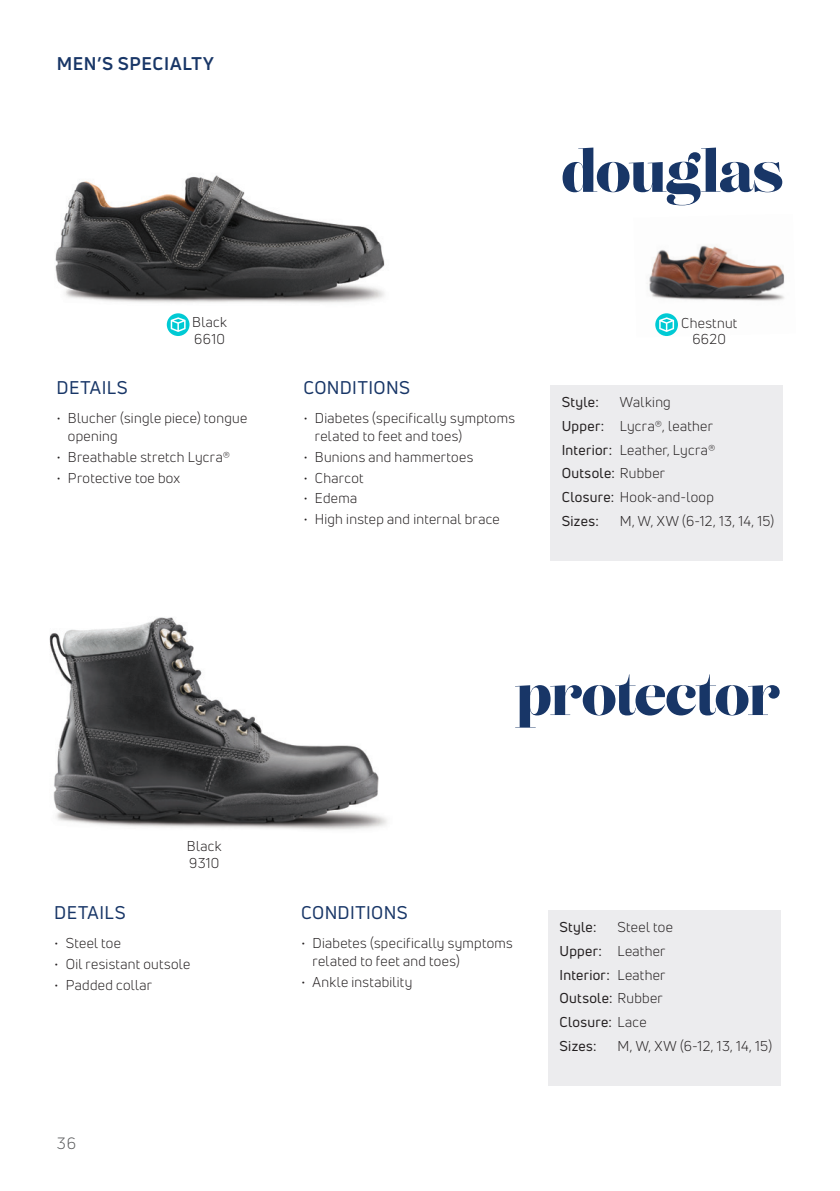
<style>
.page{position:relative;width:840px;height:1191px;background:#fff}
.page>*{position:absolute;margin:0;border:0;box-sizing:border-box;transform-origin:0 0}
.Women_s_shoe_names{font:56px "Lust Didone";letter-spacing:-.03em;color:#183667}
.header_1{font:18px "Uni Neue";letter-spacing:.02em;color:#183667}
.Women_s_section_headers{font:700 18px "Uni Neue";letter-spacing:.035em;color:#183667}
.t1{font:16px "Uni Neue";color:#57585a}
.specs{font:14px/18px "Uni Neue";letter-spacing:.025em;color:#231f20}
.specs-2{font:14px "Uni Neue";letter-spacing:.025em;color:#231f20}
.s1{font-style:inherit}
</style>
<div class="page">
<img style="left:49px;top:617px;width:338px;height:213px">
<div style="left:547px;top:910px;width:233px;height:175px;background:#ececee"></div>
<img style="left:649px;top:245px;width:136px;height:91px">
<img style="left:55px;top:175px;width:330px;height:161px">
<div style="left:550px;top:385px;width:232px;height:175px;background:#ececee"></div>
<svg style="left:655px;top:313px;width:22px;height:23px"></svg>
<svg style="left:658px;top:317px;width:15px;height:15px"></svg>
<svg style="left:167px;top:313px;width:22px;height:23px"></svg>
<svg style="left:171px;top:317px;width:14px;height:15px"></svg>
<p class="Women_s_section_headers" style="left:57px;top:52px;width:159px">MEN’S SPECIALTY</p>
<p class="specs" style="left:192px;top:313px;width:36px">Black</p>
<p class="specs" style="left:194px;top:330px;width:32px">6610</p>
<p class="header_1" style="left:57px;top:376px;width:73px">DETAILS</p>
<p class="specs" style="left:68px;top:409px;width:181px;text-indent:-11px">• Blucher (single piece) tongue opening</p>
<p class="specs" style="left:57px;top:448px;width:175px">• Breathable stretch Lycra®</p>
<p class="specs" style="left:57px;top:468px;width:125px">• Protective toe box</p>
<p class="header_1" style="left:303px;top:376px;width:108px">CONDITIONS</p>
<p class="specs" style="left:314px;top:409px;width:201px;text-indent:-11px">• Diabetes (specifically symptoms related to feet and toes)</p>
<p class="specs" style="left:303px;top:448px;width:171px">• Bunions and hammertoes</p>
<p class="specs" style="left:303px;top:468px;width:61px">• Charcot</p>
<p class="specs" style="left:303px;top:489px;width:55px">• Edema</p>
<p class="specs" style="left:303px;top:510px;width:198px">• High instep and internal brace</p>
<p class="Women_s_shoe_names" style="left:560px;top:137px;width:224px">douglas</p>
<p class="specs" style="left:680px;top:313px;width:58px">Chestnut</p>
<p class="specs" style="left:692px;top:330px;width:35px">6620</p>
<p class="specs-2" style="left:561px;top:394px;width:39px">Style:</p>
<p class="specs" style="left:619px;top:393px;width:52px">Walking</p>
<p class="specs" style="left:561px;top:417px;width:153px"><span class="s1">Upper:</span> Lycra®, leather</p>
<p class="specs" style="left:561px;top:441px;width:155px"><span class="s1">Interior:</span> Leather, Lycra®</p>
<p class="specs-2" style="left:561px;top:465px;width:105px">Outsole: <span class="s1">Rubber</span></p>
<p class="specs" style="left:561px;top:488px;width:153px"><span class="s1">Closure:</span> Hook-and-loop</p>
<p class="specs-2" style="left:561px;top:512px;width:39px">Sizes:</p>
<p class="specs" style="left:619px;top:512px;width:156px">M, W, XW (6-12, 13, 14, 15)</p>
<p class="specs" style="left:187px;top:836px;width:36px">Black</p>
<p class="specs" style="left:189px;top:853px;width:32px">9310</p>
<p class="header_1" style="left:54px;top:901px;width:73px">DETAILS</p>
<p class="specs" style="left:54px;top:934px;width:68px">• Steel toe</p>
<p class="specs" style="left:54px;top:954px;width:137px">• Oil resistant outsole</p>
<p class="specs" style="left:54px;top:975px;width:99px">• Padded collar</p>
<p class="t1" style="left:57px;top:1134px;width:21px">36</p>
<p class="Women_s_shoe_names" style="left:515px;top:660px;width:267px">protector</p>
<p class="header_1" style="left:301px;top:901px;width:108px">CONDITIONS</p>
<p class="specs" style="left:312px;top:934px;width:201px;text-indent:-11px">• Diabetes (specifically symptoms related to feet and toes)</p>
<p class="specs" style="left:301px;top:972px;width:113px">• Ankle instability</p>
<p class="specs-2" style="left:559px;top:918px;width:39px">Style:</p>
<p class="specs" style="left:617px;top:918px;width:57px">Steel toe</p>
<p class="specs" style="left:559px;top:942px;width:107px"><span class="s1">Upper:</span> Leather</p>
<p class="specs-2" style="left:559px;top:966px;width:107px">Interior: <span class="s1">Leather</span></p>
<p class="specs-2" style="left:559px;top:989px;width:105px">Outsole: <span class="s1">Rubber</span></p>
<p class="specs-2" style="left:559px;top:1013px;width:89px">Closure: <span class="s1">Lace</span></p>
<p class="specs-2" style="left:559px;top:1037px;width:39px">Sizes:</p>
<p class="specs" style="left:617px;top:1036px;width:156px">M, W, XW (6-12, 13, 14, 15)</p>
</div>
